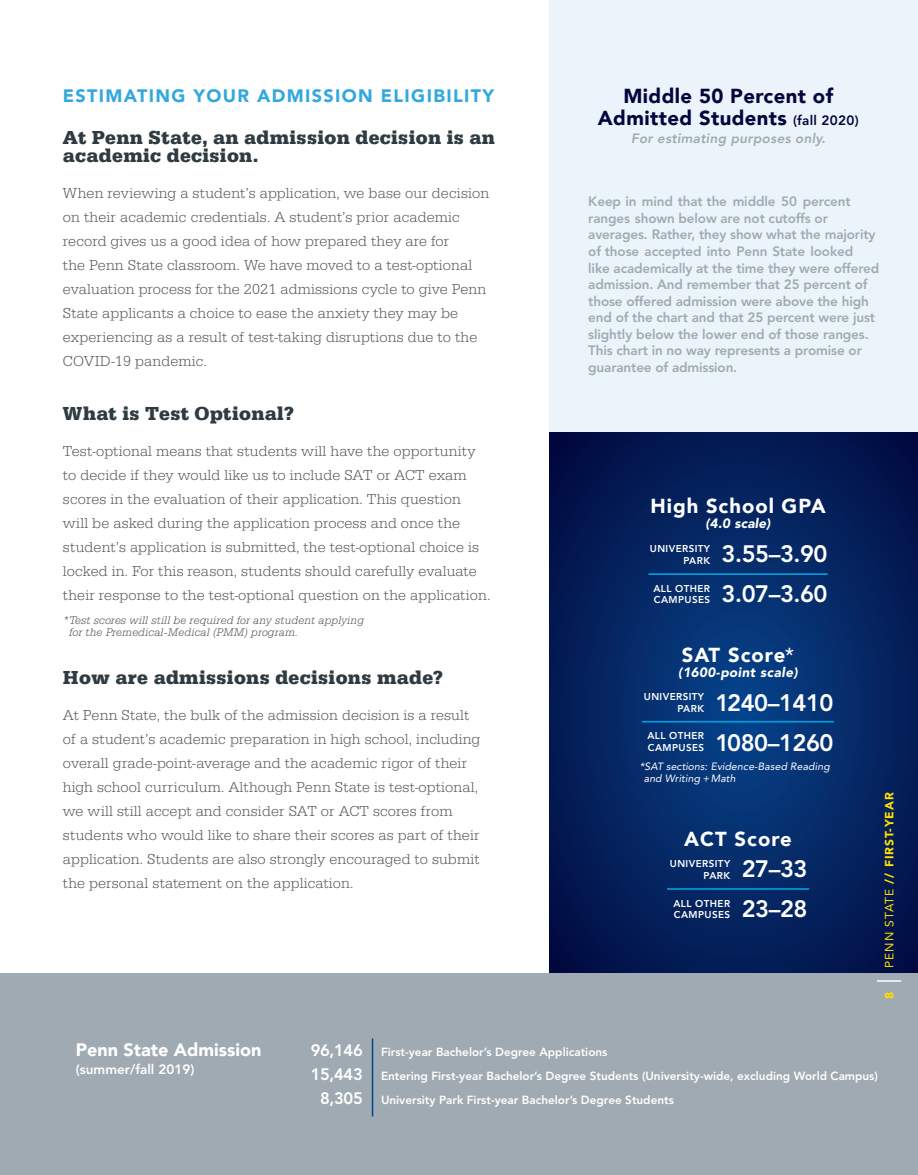
<style>
.page{position:relative;width:918px;height:1175px;background:#fff}
.page>*{position:absolute;margin:0;border:0;box-sizing:border-box;transform-origin:0 0}
.t1{font:800 23.55px "Avenir";letter-spacing:-.02em;color:#fff}
.headline{font:900 20.25px/22.5px "Avenir";letter-spacing:.02em;color:#02063d;text-align:center}
.timeline_vertical_mo{font:900 20.25px "Avenir";letter-spacing:.05em;color:#fff}
.Page_Titles{font:700 19.5px/18px "Serifa";letter-spacing:.02em;color:#2f3b41}
.Page_Titles-2{font:900 18px "Avenir";letter-spacing:.075em;color:#32a8df}
.headline-2{font:900 18px "Avenir";color:#fff}
.t2{font:800 16.5px "Avenir";letter-spacing:-.02em;color:#fff}
.t3{font:300 15px/24px "Serifa";letter-spacing:.01em;color:#57585a}
.t4{font:800 13.5px/16.5px "Avenir";letter-spacing:-.01em;color:#9faab2}
.timeline_vertical_mo-2{font:italic 900 13.5px "Avenir";letter-spacing:.03em;color:#fff}
.headline-3{font:italic 800 13.5px "Avenir";letter-spacing:.02em;color:#9faab2}
.headline-4{font:800 13.5px "Avenir";color:#fff}
.t5{font:italic 300 12px/12px "Serifa BT";letter-spacing:.01em;color:#57585a}
.t6{font:900 12px "Avenir";letter-spacing:.08em;color:#ffdf01}
.t7{font:800 11.7px "Avenir";color:#fff}
.t8{font:italic 10.5px/12px "Avenir";letter-spacing:.01em;color:#fff}
.t9{font:800 9.9px/11.6px "Avenir";letter-spacing:.04em;color:#fff;text-align:right}
.s1{font-weight:800;font-size:13.5px}
.s2{font-weight:500}
.s3{font-weight:400}
</style>
<div class="page">
<div style="left:550px;top:0;width:368px;height:492px;background:#ebf4fb"></div>
<svg style="left:550px;top:433px;width:368px;height:540px;background:#042460"></svg>
<div style="left:0;top:973px;width:918px;height:201px;background:#9faab2"></div>
<hr style="left:372px;top:1038px;width:1px;height:78px;background:#02448d">
<hr style="left:649px;top:573px;width:179px;height:2px;background:#069ad9">
<hr style="left:642px;top:721px;width:192px;height:1px;background:#069ad9">
<hr style="left:667px;top:888px;width:142px;height:1px;background:#069ad9">
<svg style="left:877px;top:980px;width:24px;height:1px"></svg>
<p class="Page_Titles-2" style="left:63px;top:80px;width:433px">ESTIMATING YOUR ADMISSION ELIGIBILITY</p>
<p class="Page_Titles" style="left:63px;top:129px;width:434px">At Penn State, an admission decision is an academic decision.</p>
<p class="t3" style="left:63px;top:181px;width:428px">When reviewing a student’s application, we base our decision on their academic credentials. A student’s prior academic record gives us a good idea of how prepared they are for<br>the Penn State classroom. We have moved to a test-optional evaluation process for the 2021 admissions cycle to give Penn State applicants a choice to ease the anxiety they may be experiencing as a result of test-taking disruptions due to the COVID-19 pandemic.</p>
<p class="Page_Titles" style="left:63px;top:405px;width:232px">What is Test Optional?</p>
<p class="t3" style="left:63px;top:439px;width:429px">Test-optional means that students will have the opportunity to decide if they would like us to include SAT or ACT exam scores in the evaluation of their application. This question<br>will be asked during the application process and once the student’s application is submitted, the test-optional choice is locked in. For this reason, students should carefully evaluate their response to the test-optional question on the application.</p>
<p class="t5" style="left:69px;top:614px;width:297px;text-indent:-6px">*Test scores will still be required for any student applying for the Premedical-Medical (PMM) program.</p>
<p class="Page_Titles" style="left:63px;top:669px;width:381px">How are admissions decisions made?</p>
<p class="t3" style="left:63px;top:703px;width:419px">At Penn State, the bulk of the admission decision is a result of a student’s academic preparation in high school, including overall grade-point-average and the academic rigor of their high school curriculum. Although Penn State is test-optional, we will still accept and consider SAT or ACT scores from students who would like to share their scores as part of their application. Students are also strongly encouraged to submit the personal statement on the application.</p>
<p class="headline" style="left:598px;top:84px;width:262px">Middle 50 Percent of<br>Admitted Students <span class="s1">(fall 2020)</span></p>
<p class="headline-3" style="left:631px;top:130px;width:196px">For estimating purposes only.</p>
<p class="t4" style="left:588px;top:193px;width:293px">Keep in mind that the middle 50 percent ranges shown below are not cutoffs or averages. Rather, they show what the majority of those accepted into Penn State looked<br>like academically at the time they were offered admission. And remember that 25 percent of those offered admission were above the high end of the chart and that 25 percent were just slightly below the lower end of those ranges.<br>This chart in no way represents a promise or guarantee of admission.</p>
<p class="timeline_vertical_mo" style="left:650px;top:488px;width:177px">High School GPA</p>
<p class="timeline_vertical_mo-2" style="left:706px;top:515px;width:67px">(4.0 scale)</p>
<p class="t9" style="left:650px;top:543px;width:62px">UNIVERSITY<br>PARK</p>
<p class="t1" style="left:722px;top:540px;width:107px">3.55–3.90</p>
<p class="t9" style="left:653px;top:582px;width:58px;text-align:left">ALL OTHER<br>CAMPUSES</p>
<p class="t1" style="left:722px;top:580px;width:107px">3.07–3.60</p>
<p class="timeline_vertical_mo" style="left:682px;top:637px;width:114px">SAT Score<span class="s2">*</span></p>
<p class="timeline_vertical_mo-2" style="left:678px;top:664px;width:121px">(1600-point scale)</p>
<p class="t9" style="left:644px;top:691px;width:62px">UNIVERSITY<br>PARK</p>
<p class="t1" style="left:716px;top:688px;width:120px">1240–1410</p>
<p class="t9" style="left:647px;top:730px;width:58px;text-align:left">ALL OTHER<br>CAMPUSES</p>
<p class="t1" style="left:716px;top:728px;width:120px">1080–1260</p>
<p class="t8" style="left:644px;top:760px;width:187px;text-indent:-4px">*SAT sections: Evidence-Based Reading and Writing + Math</p>
<p class="timeline_vertical_mo" style="left:684px;top:822px;width:109px">ACT Score</p>
<p class="t9" style="left:670px;top:858px;width:62px">UNIVERSITY<br>PARK</p>
<p class="t1" style="left:742px;top:855px;width:67px">27–33</p>
<p class="t9" style="left:673px;top:897px;width:58px;text-align:left">ALL OTHER<br>CAMPUSES</p>
<p class="t1" style="left:742px;top:894px;width:67px">23–28</p>
<p class="t6" style="left:879px;top:967px;width:177px;rotate:-90deg"><span class="s3">PENN STATE</span> // FIRST-YEAR</p>
<p class="t6" style="left:879px;top:999px;width:9px;rotate:-90deg">8</p>
<p class="headline-2" style="left:76px;top:1034px;width:187px">Penn State Admission</p>
<p class="headline-4" style="left:76px;top:1061px;width:120px">(summer/fall 2019)</p>
<p class="t2" style="left:311px;top:1041px;width:54px">96,146</p>
<p class="t2" style="left:311px;top:1065px;width:54px">15,443</p>
<p class="t2" style="left:320px;top:1089px;width:44px">8,305</p>
<p class="t7" style="left:381px;top:1045px;width:228px">First-year Bachelor’s Degree Applications</p>
<p class="t7" style="left:381px;top:1069px;width:498px">Entering First-year Bachelor’s Degree Students (University-wide, excluding World Campus)</p>
<p class="t7" style="left:381px;top:1093px;width:294px">University Park First-year Bachelor’s Degree Students</p>
</div>
